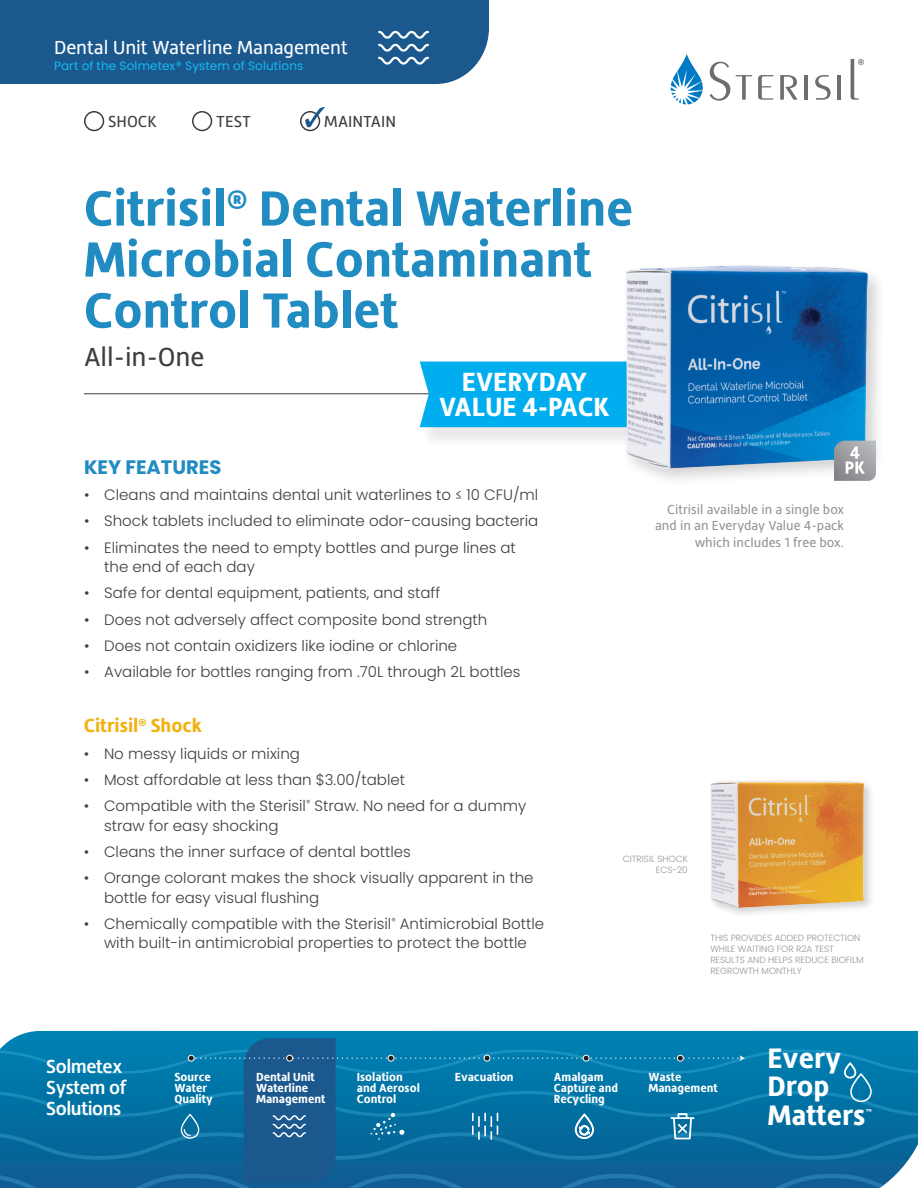
<style>
.page{position:relative;width:918px;height:1188px;background:#fff}
.page>*{position:absolute;margin:0;border:0;box-sizing:border-box;transform-origin:0 0}
.t1{font:700 51px/51px "Hedley New";color:#218cc2}
.t2{font:700 29.1px/28.2px "Hedley New";color:#fff}
.t3{font:700 27.15px "Hedley New";letter-spacing:-.005em;color:#fff}
.t4{font:27px "Hedley New";color:#3e3e3f}
.t5{font:19.5px "Hedley New";letter-spacing:-.005em;color:#fff}
.t6{font:500 19.5px/21px "Hedley New";letter-spacing:-.02em;color:#fff}
.t7{font:700 19.5px "Hedley New";color:#efb211}
.t8{font:700 19.5px "Poppins";color:#218cc2}
.t9{font:16.5px "Hedley New";color:#3e3e3f}
.t10{font:300 15px/19.5px "Poppins";color:#3e3e3f}
.t11{font:13.5px/16.8px "Hedley New";color:#939598;text-align:right}
.t12{font:700 12.15px/11.1px "Hedley New";color:#fff}
.t13{font:12px "Poppins";letter-spacing:.01em;color:#15bbef}
.t14{font:300 9px/10.8px "Poppins";color:#939598}
.t15{font:9px "Hedley New";color:#fff}
</style>
<div class="page">
<hr style="left:84px;top:394px;width:750px;height:1px;background:#3e3e3f">
<svg style="left:710px;top:62px;width:20px;height:39px"></svg>
<svg style="left:736px;top:75px;width:16px;height:25px"></svg>
<svg style="left:758px;top:75px;width:15px;height:25px"></svg>
<svg style="left:780px;top:75px;width:18px;height:25px"></svg>
<hr style="left:804px;top:75px;width:4px;height:25px;background:#6c6d70">
<svg style="left:815px;top:75px;width:16px;height:25px"></svg>
<hr style="left:837px;top:75px;width:4px;height:25px;background:#6c6d70">
<svg style="left:671px;top:54px;width:32px;height:50px"></svg>
<svg style="left:851px;top:59px;width:13px;height:41px"></svg>
<div style="left:84px;top:111px;width:20px;height:20px;border:2px solid #3e3e3f;border-radius:50%"></div>
<div style="left:192px;top:111px;width:20px;height:20px;border:2px solid #3e3e3f;border-radius:50%"></div>
<div style="left:300px;top:111px;width:20px;height:20px;border:2px solid #3e3e3f;border-radius:50%"></div>
<svg style="left:305px;top:107px;width:20px;height:20px"></svg>
<div style="left:0;top:0;width:489px;height:84px;background:#1b588e"></div>
<div style="left:0;top:1031px;width:918px;height:157px;background:#0081b5"></div>
<svg style="left:0;top:1031px;width:37px;height:1px"></svg>
<svg style="left:0;top:1038px;width:918px;height:150px"></svg>
<div style="left:709px;top:778px;width:165px;height:140px;background:#231f20;opacity:.2"></div>
<img style="left:710px;top:780px;width:154px;height:128px">
<div style="left:420px;top:366px;width:295px;height:82px;background:#231f20;opacity:.1"></div>
<div style="left:420px;top:362px;width:201px;height:65px;background:#00aeef"></div>
<div style="left:621px;top:262px;width:266px;height:225px;background:#231f20;opacity:.2"></div>
<img style="left:625px;top:266px;width:243px;height:202px">
<svg style="left:834px;top:441px;width:42px;height:40px;background:#a6a9ad"></svg>
<p class="t5" style="left:54px;top:36px;width:295px">Dental Unit Waterline Management</p>
<p class="t13" style="left:54px;top:59px;width:251px">Part of the Solmetex® System of Solutions</p>
<p class="t9" style="left:108px;top:112px;width:50px">SHOCK</p>
<p class="t9" style="left:216px;top:112px;width:36px">TEST</p>
<p class="t9" style="left:324px;top:112px;width:73px">MAINTAIN</p>
<p class="t1" style="left:84px;top:182px;width:551px">Citrisil<sup>®</sup> Dental Waterline<br>Microbial Contaminant<br>Control Tablet</p>
<p class="t4" style="left:84px;top:342px;width:122px">All-in-One</p>
<p class="t3" style="left:462px;top:366px;width:127px">EVERYDAY</p>
<p class="t3" style="left:439px;top:392px;width:172px">VALUE 4-PACK</p>
<p class="t8" style="left:84px;top:456px;width:139px">KEY FEATURES</p>
<p class="t10" style="left:84px;top:485px;width:456px">• Cleans and maintains dental unit waterlines to ≤ 10 CFU/ml</p>
<p class="t10" style="left:84px;top:511px;width:456px">• Shock tablets included to eliminate odor-causing bacteria</p>
<p class="t10" style="left:104px;top:538px;width:413px;text-indent:-20px">• Eliminates the need to empty bottles and purge lines at the end of each day</p>
<p class="t10" style="left:84px;top:583px;width:358px">• Safe for dental equipment, patients, and staff</p>
<p class="t10" style="left:84px;top:610px;width:405px">• Does not adversely affect composite bond strength</p>
<p class="t10" style="left:84px;top:636px;width:375px">• Does not contain oxidizers like iodine or chlorine</p>
<p class="t10" style="left:84px;top:662px;width:438px">• Available for bottles ranging from .70L through 2L bottles</p>
<p class="t7" style="left:84px;top:715px;width:120px">Citrisil<sup>®</sup> Shock</p>
<p class="t10" style="left:84px;top:744px;width:218px">• No messy liquids or mixing</p>
<p class="t10" style="left:84px;top:770px;width:323px">• Most affordable at less than $3.00/tablet</p>
<p class="t10" style="left:104px;top:796px;width:424px;text-indent:-20px">• Compatible with the Sterisil<sup>®</sup> Straw. No need for a dummy straw for easy shocking</p>
<p class="t10" style="left:84px;top:842px;width:329px">• Cleans the inner surface of dental bottles</p>
<p class="t10" style="left:104px;top:868px;width:431px;text-indent:-20px">• Orange colorant makes the shock visually apparent in the bottle for easy visual flushing</p>
<p class="t10" style="left:84px;top:914px;width:462px;text-align:center">• Chemically compatible with the Sterisil<sup>®</sup> Antimicrobial Bottle with built-in antimicrobial properties to protect the bottle</p>
<p class="t11" style="left:655px;top:500px;width:191px">Citrisil available in a single box and in an Everyday Value 4-pack which includes 1 free box.</p>
<p class="t14" style="left:623px;top:854px;width:66px">CITRISIL SHOCK</p>
<p class="t14" style="left:656px;top:865px;width:33px">ECS-20</p>
<p class="t14" style="left:710px;top:933px;width:155px">THIS PROVIDES ADDED PROTECTION<br>WHILE WAITING FOR R2A TEST<br>RESULTS AND HELPS REDUCE BIOFILM<br>REGROWTH MONTHLY</p>
<p class="t6" style="left:46px;top:1056px;width:81px">Solmetex<br>System of<br>Solutions</p>
<p class="t12" style="left:174px;top:1071px;width:40px">Source<br>Water<br>Quality</p>
<p class="t12" style="left:256px;top:1071px;width:71px">Dental Unit<br>Waterline<br>Management</p>
<p class="t12" style="left:357px;top:1071px;width:65px">Isolation and Aerosol<br>Control</p>
<p class="t12" style="left:455px;top:1071px;width:60px">Evacuation</p>
<p class="t12" style="left:554px;top:1071px;width:66px">Amalgam<br>Capture and<br>Recycling</p>
<p class="t12" style="left:648px;top:1071px;width:71px">Waste<br>Management</p>
<p class="t2" style="left:767px;top:1044px;width:100px">Every<br>Drop<br>Matters</p>
<p class="t15" style="left:866px;top:1107px;width:8px">™</p>
</div>
